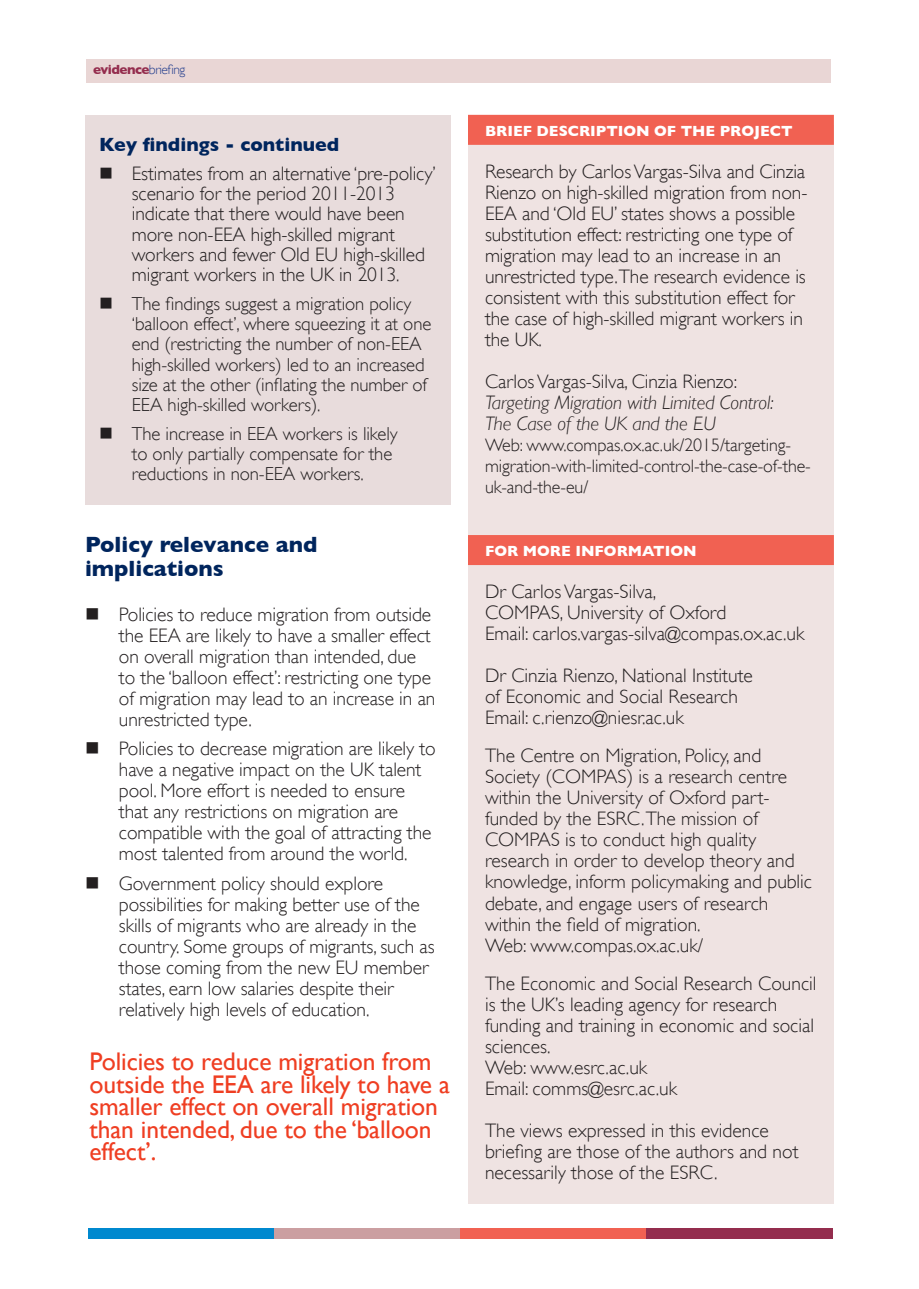
<style>
.page{position:relative;width:919px;height:1289px;background:#fff}
.page>*{position:absolute;margin:0;border:0;box-sizing:border-box;transform-origin:0 0}
.pull_out_text{font:25.5px/22.5px "Gill Sans";letter-spacing:-.005em;color:#ef3e22}
.sub_head{font:700 22.5px/24px "Gill Sans";color:#00255d}
.indented_text{font:300 19.5px/21px "Gill Sans";color:#231f20}
.Bullet_point_text{font:300 19.5px/21px "Gill Sans";letter-spacing:-.005em;color:#231f20}
.indented_text-2{font:italic 300 19.5px/21px "Gill Sans";letter-spacing:-.005em;color:#231f20}
.sub_head-2{font:700 19.5px "Gill Sans";color:#00255d}
.Bullet_point_text-2{font:300 18.75px/20.2px "Gill Sans";letter-spacing:-.005em;color:#231f20}
.indented_text-3{font:300 18px/21px "Gill Sans";letter-spacing:-.005em;color:#231f20}
.Red_Bar_text{font:700 15px "Gill Sans";color:#fff}
.t1{font:700 13.5px "Gill Sans";letter-spacing:-.04em;color:#942d4e}
.s1{font-weight:300;color:#253f8e}
.s2{font-size:18.75px}
.s3{font-style:normal}
</style>
<div class="page">
<div style="left:86px;top:59px;width:744px;height:23px;background:#e9d6d5"></div>
<div style="left:468px;top:126px;width:365px;height:1077px;background:#efe3e2"></div>
<div style="left:468px;top:115px;width:365px;height:30px;background:#f16152"></div>
<div style="left:468px;top:535px;width:365px;height:30px;background:#f16152"></div>
<div style="left:88px;top:1228px;width:186px;height:11px;background:#0089cf"></div>
<div style="left:274px;top:1228px;width:186px;height:11px;background:#cb9fa1"></div>
<div style="left:460px;top:1228px;width:186px;height:11px;background:#f16152"></div>
<div style="left:646px;top:1228px;width:186px;height:11px;background:#942d4e"></div>
<div style="left:85px;top:115px;width:366px;height:390px;background:#e8dcdc"></div>
<p class="t1" style="left:93px;top:62px;width:94px">evidence<span class="s1">briefing</span></p>
<p class="sub_head-2" style="left:99px;top:133px;width:241px">Key findings - continued</p>
<p class="Bullet_point_text" style="left:132px;top:163px;width:305px;line-height:20.2px;text-indent:-33px">■ Estimates from an alternative ‘pre-policy’ scenario for the period 2011-2013 indicate that there would have been more non-EEA high-skilled migrant workers and fewer Old EU high-skilled migrant workers in the UK in 2013<span class="s2">.</span></p>
<p class="Bullet_point_text-2" style="left:132px;top:293px;width:301px;text-indent:-33px">■ The findings suggest a migration policy ‘balloon effect’, where squeezing it at one end (restricting the number of non-EEA high-skilled workers) led to an increased size at the other (inflating the number of EEA high-skilled workers).</p>
<p class="Bullet_point_text-2" style="left:132px;top:423px;width:267px;text-indent:-33px">■ The increase in EEA workers is likely to only partially compensate for the reductions in non-EEA workers.</p>
<p class="sub_head" style="left:85px;top:532px;width:234px">Policy relevance and implications</p>
<p class="Bullet_point_text" style="left:119px;top:603px;width:318px;text-indent:-34px">■ Policies to reduce migration from outside the EEA are likely to have a smaller effect on overall migration than intended, due to the ‘balloon effect’: restricting one type of migration may lead to an increase in an unrestricted type.</p>
<p class="Bullet_point_text" style="left:119px;top:738px;width:318px;text-indent:-34px">■ Policies to decrease migration are likely to have a negative impact on the UK talent pool. More effort is needed to ensure that any restrictions on migration are compatible with the goal of attracting the most talented from around the world.</p>
<p class="Bullet_point_text" style="left:119px;top:872px;width:317px;text-indent:-34px">■ Government policy should explore possibilities for making better use of the skills of migrants who are already in the country. Some groups of migrants, such as those coming from the new EU member states, earn low salaries despite their relatively high levels of education.</p>
<p class="pull_out_text" style="left:90px;top:1050px;width:362px">Policies to reduce migration from outside the EEA are likely to have a smaller effect on overall migration than intended, due to the ‘balloon effect’.</p>
<p class="Red_Bar_text" style="left:485px;top:122px;width:309px">BRIEF DESCRIPTION OF THE PROJECT</p>
<p class="indented_text" style="left:485px;top:161px;width:324px">Research by Carlos Vargas-Silva and Cinzia Rienzo on high-skilled migration from non-EEA and ‘Old EU’ states shows a possible substitution effect: restricting one type of migration may lead to an increase in an unrestricted type.The research evidence is consistent with this substitution effect for the case of high-skilled migrant workers in the UK.</p>
<p class="indented_text-2" style="left:485px;top:371px;width:290px"><span class="s3">Carlos Vargas-Silva, Cinzia Rienzo:<br></span>Targeting Migration with Limited Control:<br>The Case of the UK and the EU</p>
<p class="indented_text-3" style="left:485px;top:435px;width:327px">Web: www.compas.ox.ac.uk/2015/targeting&shy;migration-with-limited-control-the-case-of-the&shy;uk-and-the-eu/</p>
<p class="Red_Bar_text" style="left:485px;top:542px;width:213px">FOR MORE INFORMATION</p>
<p class="indented_text" style="left:485px;top:581px;width:321px">Dr Carlos Vargas-Silva,<br>COMPAS, University of Oxford<br>Email: carlos.vargas-silva@compas.ox.ac.uk</p>
<p class="indented_text" style="left:485px;top:665px;width:269px">Dr Cinzia Rienzo, National Institute of Economic and Social Research<br>Email: c.rienzo@niesr.ac.uk</p>
<p class="indented_text" style="left:485px;top:745px;width:328px">The Centre on Migration, Policy, and Society (COMPAS) is a research centre within the University of Oxford part&shy;funded by the ESRC.The mission of COMPAS is to conduct high quality research in order to develop theory and knowledge, inform policymaking and public debate, and engage users of research within the field of migration.<br>Web: www.compas.ox.ac.uk/</p>
<p class="indented_text" style="left:485px;top:972px;width:333px">The Economic and Social Research Council is the UK’s leading agency for research funding and training in economic and social sciences.<br>Web: www.esrc.ac.uk<br>Email: comms@esrc.ac.uk</p>
<p class="indented_text" style="left:485px;top:1119px;width:315px">The views expressed in this evidence briefing are those of the authors and not necessarily those of the ESRC.</p>
</div>
